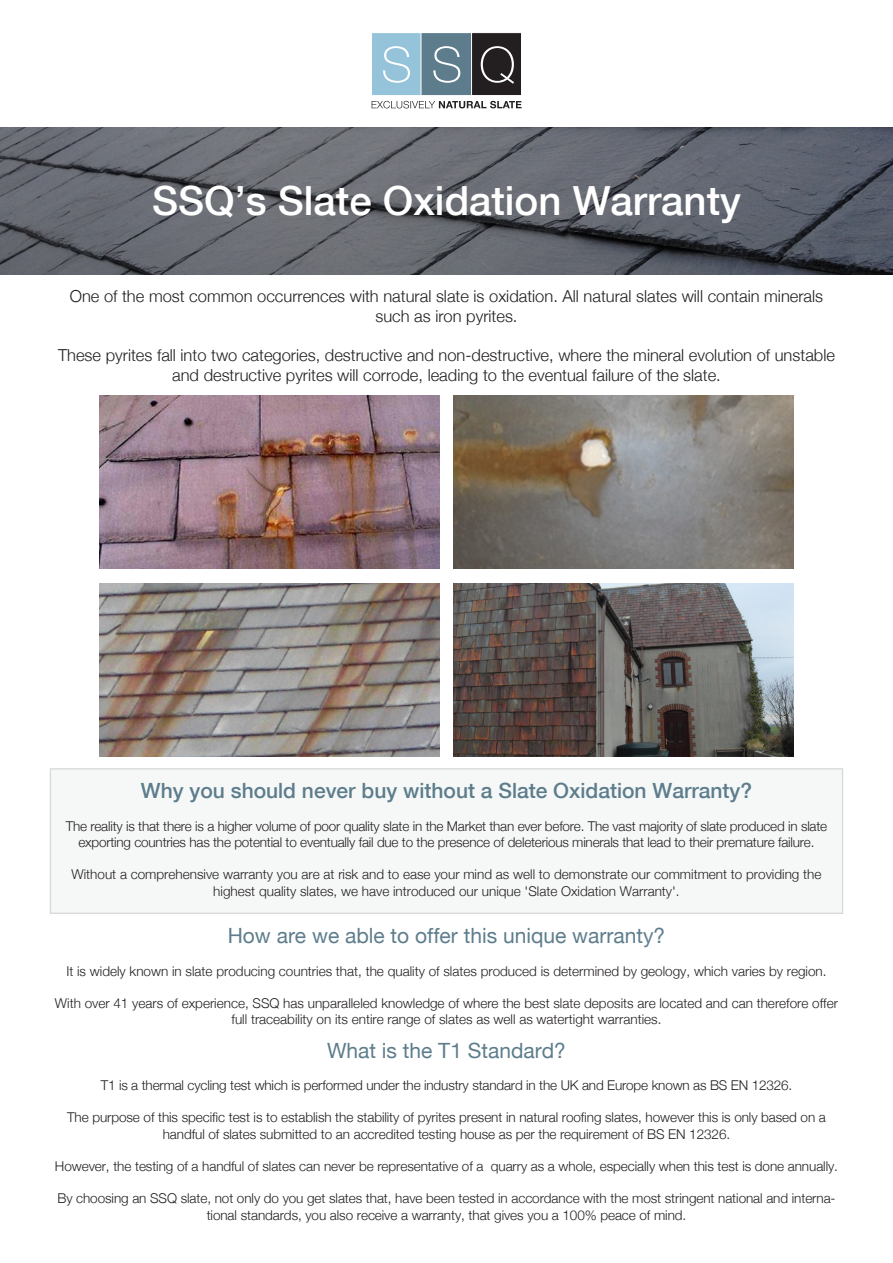
<style>
.page{position:relative;width:893px;height:1263px;background:#fff}
.page>*{position:absolute;margin:0;border:0;box-sizing:border-box;transform-origin:0 0}
.t1{font:500 40.2px "Helvetica Neue";color:#fff}
.t2{font:21px "Helvetica Neue";color:#5d7d8c}
.t3{font:500 21px "Helvetica Neue";color:#5d7d8c}
.t4{font:300 16.5px/19.8px "Helvetica Neue";color:#231f20;text-align:center}
.t5{font:300 13.5px/16.2px "Helvetica Neue";letter-spacing:-.005em;color:#231f20;text-align:center}
</style>
<div class="page">
<div style="left:50px;top:768px;width:793px;height:146px;background:#f6f8f8;border:1px solid #d8d8d8"></div>
<img style="left:0;top:127px;width:893px;height:148px">
<svg style="left:372px;top:33px;width:150px;height:75px"></svg>
<img style="left:453px;top:396px;width:340px;height:172px">
<img style="left:453px;top:583px;width:340px;height:173px">
<img style="left:100px;top:396px;width:340px;height:172px">
<img style="left:100px;top:583px;width:340px;height:173px">
<h1 class="t1" style="left:152px;top:169px;width:590px">SSQ’s Slate Oxidation Warranty</h1>
<p class="t4" style="left:70px;top:285px;width:755px">One of the most common occurrences with natural slate is oxidation. All natural slates will contain minerals such as iron pyrites.</p>
<p class="t4" style="left:58px;top:344px;width:778px">These pyrites fall into two categories, destructive and non-destructive, where the mineral evolution of unstable and destructive pyrites will corrode, leading to the eventual failure of the slate.</p>
<h2 class="t3" style="left:141px;top:774px;width:613px">Why you should never buy without a Slate Oxidation Warranty?</h2>
<p class="t5" style="left:66px;top:817px;width:763px">The reality is that there is a higher volume of poor quality slate in the Market than ever before. The vast majority of slate produced in slate exporting countries has the potential to eventually fail due to the presence of deleterious minerals that lead to their premature failure.</p>
<p class="t5" style="left:72px;top:866px;width:751px">Without a comprehensive warranty you are at risk and to ease your mind as well to demonstrate our commitment to providing the highest quality slates, we have introduced our unique 'Slate Oxidation Warranty'.</p>
<h2 class="t2" style="left:228px;top:921px;width:439px">How are we able to offer this unique warranty?</h2>
<p class="t5" style="left:66px;top:962px;width:762px">It is widely known in slate producing countries that, the quality of slates produced is determined by geology, which varies by region.</p>
<p class="t5" style="left:55px;top:994px;width:785px">With over 41 years of experience, SSQ has unparalleled knowledge of where the best slate deposits are located and can therefore offer full traceability on its entire range of slates as well as watertight warranties.</p>
<h2 class="t2" style="left:327px;top:1035px;width:240px">What is the T1 Standard?</h2>
<p class="t5" style="left:101px;top:1076px;width:693px">T1 is a thermal cycling test which is performed under the industry standard in the UK and Europe known as BS EN 12326.</p>
<p class="t5" style="left:67px;top:1109px;width:760px">The purpose of this specific test is to establish the stability of pyrites present in natural roofing slates, however this is only based on a handful of slates submitted to an accredited testing house as per the requirement of BS EN 12326.</p>
<p class="t5" style="left:55px;top:1157px;width:785px">However, the testing of a handful of slates can never be representative of a quarry as a whole, especially when this test is done annually.</p>
<p class="t5" style="left:57px;top:1190px;width:780px">By choosing an SSQ slate, not only do you get slates that, have been tested in accordance with the most stringent national and interna&shy;tional standards, you also receive a warranty, that gives you a 100% peace of mind.</p>
</div>
